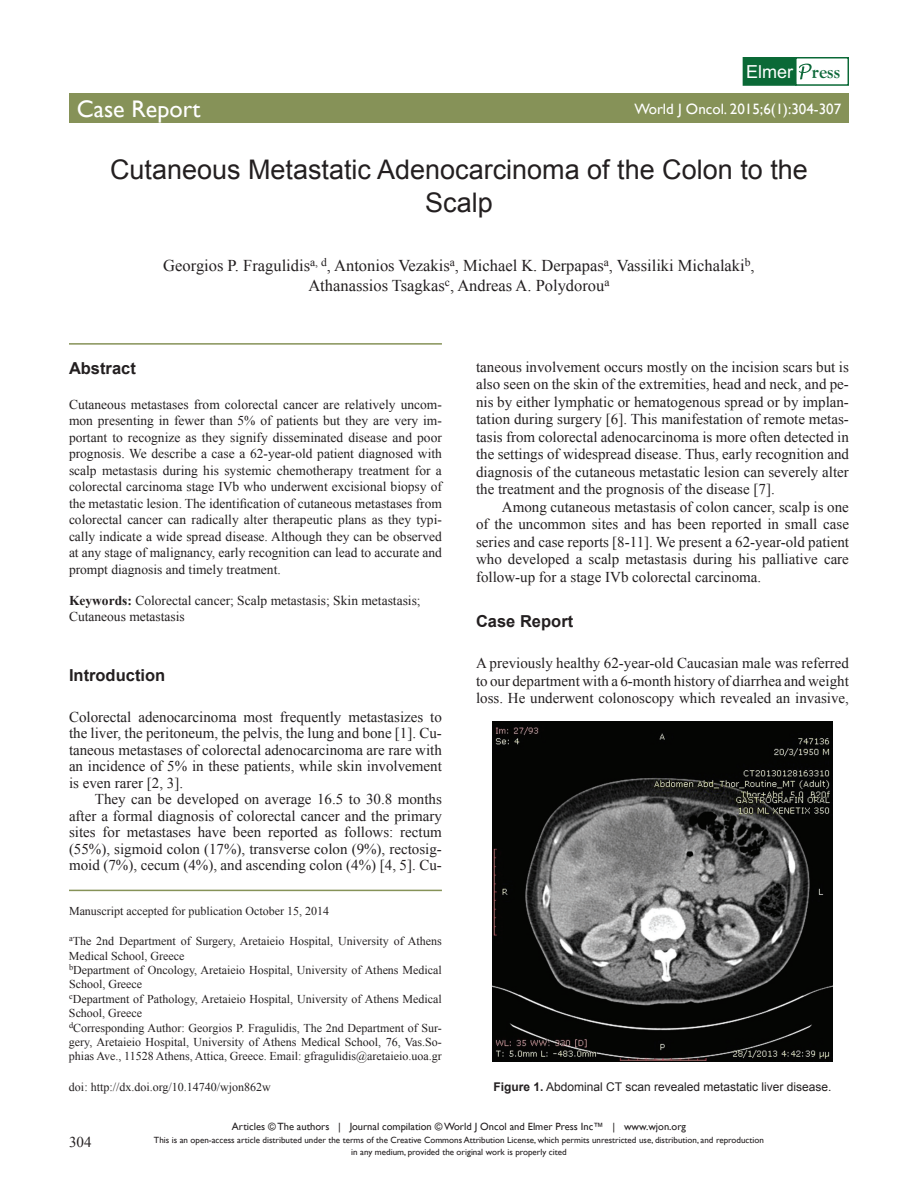
<style>
.page{position:relative;width:918px;height:1188px;background:#fff}
.page>*{position:absolute;margin:0;border:0;box-sizing:border-box;transform-origin:0 0}
.t1{font:27px/33px "Arial";color:#231f20;text-align:center}
.t2{font:24px "Gill Sans";color:#fff}
.t3{font:18px "Arial";color:#fff}
.t4{font:16.5px/19.8px "Times New Roman";color:#231f20;text-align:center}
.t5{font:700 16.5px "Arial";color:#231f20}
.t6{font:15px/17.5px "Times New Roman";color:#231f20;text-align:justify}
.t7{font:15px "Gill Sans";color:#fff}
.t8{font:13.5px/16.5px "Times New Roman";color:#231f20;text-align:justify}
.t9{font:12px/14.4px "Times New Roman";color:#231f20}
.t10{font:12px "Arial";color:#231f20}
.t11{font:10.5px "Gill Sans";color:#231f20}
.t12{font:9px/12px "Gill Sans";color:#231f20;text-align:center}
.s1{font-family:"Goudy Old Style T";font-weight:700;font-size:19.5px;color:#0f693b}
.s2{font-weight:700}
</style>
<div class="page">
<hr style="left:69px;top:343px;width:373px;height:2px;background:#869258">
<div style="left:69px;top:94px;width:390px;height:29px;background:#869258"></div>
<div style="left:459px;top:94px;width:390px;height:29px;background:#869258"></div>
<div style="left:743px;top:58px;width:53px;height:27px;background:#0a6936"></div>
<div style="left:743px;top:57px;width:54px;height:29px;border:2px solid #0a6936"></div>
<div style="left:795px;top:57px;width:54px;height:29px;border:2px solid #0a6936"></div>
<svg style="left:800px;top:64px;width:12px;height:15px"></svg>
<div style="left:743px;top:65px;width:53px;height:16px;background:#0a6936"></div>
<hr style="left:69px;top:890px;width:373px;height:1px;background:#869258">
<img style="left:492px;top:722px;width:341px;height:340px">
<p class="t3" style="left:746px;top:60px;width:96px">Elmer <span class="s1">ress</span></p>
<h2 class="t2" style="left:77px;top:95px;width:125px">Case Report</h2>
<p class="t7" style="left:634px;top:100px;width:208px">World J Oncol. 2015;6(1):304-307</p>
<h1 class="t1" style="left:110px;top:153px;width:699px">Cutaneous Metastatic Adenocarcinoma of the Colon to the<br>Scalp</h1>
<p class="t4" style="left:163px;top:255px;width:593px">Georgios P. Fragulidis<sup>a,</sup> <sup>d</sup>, Antonios Vezakis<sup>a</sup>, Michael K. Derpapas<sup>a</sup>, Vassiliki Michalaki<sup>b</sup>,<br>Athanassios Tsagkas<sup>c</sup>, Andreas A. Polydorou<sup>a</sup></p>
<p class="t5" style="left:69px;top:356px;width:68px">Abstract</p>
<p class="t8" style="left:69px;top:396px;width:374px">Cutaneous metastases from colorectal cancer are relatively uncom&shy;mon presenting in fewer than 5% of patients but they are very im&shy;portant to recognize as they signify disseminated disease and poor prognosis. We describe a case a 62-year-old patient diagnosed with scalp metastasis during his systemic chemotherapy treatment for a colorectal carcinoma stage IVb who underwent excisional biopsy of the metastatic lesion. The identification of cutaneous metastases from colorectal cancer can radically alter therapeutic plans as they typi&shy;cally indicate a wide spread disease. Although they can be observed at any stage of malignancy, early recognition can lead to accurate and prompt diagnosis and timely treatment.</p>
<p class="t8" style="left:69px;top:592px;width:353px"><span class="s2">Keywords:</span> Colorectal cancer; Scalp metastasis; Skin metastasis;<br>Cutaneous metastasis</p>
<p class="t5" style="left:69px;top:664px;width:98px">Introduction</p>
<p class="t6" style="left:69px;top:708px;width:374px;line-height:16.5px">Colorectal adenocarcinoma most frequently metastasizes to the liver, the peritoneum, the pelvis, the lung and bone [1]. Cu&shy;taneous metastases of colorectal adenocarcinoma are rare with an incidence of 5% in these patients, while skin involvement is even rarer [2, 3].</p>
<p class="t6" style="left:69px;top:791px;width:374px;line-height:16.5px;text-indent:26px">They can be developed on average 16.5 to 30.8 months after a formal diagnosis of colorectal cancer and the primary sites for metastases have been reported as follows: rectum (55%), sigmoid colon (17%), transverse colon (9%), rectosig&shy;moid (7%), cecum (4%), and ascending colon (4%) [4, 5]. Cu-</p>
<p class="t6" style="left:476px;top:358px;width:374px">taneous involvement occurs mostly on the incision scars but is also seen on the skin of the extremities, head and neck, and pe&shy;nis by either lymphatic or hematogenous spread or by implan&shy;tation during surgery [6]. This manifestation of remote metas&shy;tasis from colorectal adenocarcinoma is more often detected in the settings of widespread disease. Thus, early recognition and diagnosis of the cutaneous metastatic lesion can severely alter the treatment and the prognosis of the disease [7].</p>
<p class="t6" style="left:476px;top:498px;width:374px;text-indent:26px">Among cutaneous metastasis of colon cancer, scalp is one of the uncommon sites and has been reported in small case series and case reports [8-11]. We present a 62-year-old patient who developed a scalp metastasis during his palliative care follow-up for a stage IVb colorectal carcinoma.</p>
<p class="t5" style="left:476px;top:609px;width:99px">Case Report</p>
<p class="t6" style="left:476px;top:654px;width:374px">A previously healthy 62-year-old Caucasian male was referred to our department with a 6-month history of diarrhea and weight loss. He underwent colonoscopy which revealed an invasive,</p>
<p class="t9" style="left:69px;top:903px;width:262px">Manuscript accepted for publication October 15, 2014</p>
<p class="t9" style="left:69px;top:934px;width:374px"><sup>a</sup>The 2nd Department of Surgery, Aretaieio Hospital, University of Athens Medical School, Greece<br><sup>b</sup>Department of Oncology, Aretaieio Hospital, University of Athens Medical School, Greece<br><sup>c</sup>Department of Pathology, Aretaieio Hospital, University of Athens Medical School, Greece<br><sup>d</sup>Corresponding Author: Georgios P. Fragulidis, The 2nd Department of Sur&shy;gery, Aretaieio Hospital, University of Athens Medical School, 76, Vas.So&shy;phias Ave., 11528 Athens, Attica, Greece. Email: gfragulidis@aretaieio.uoa.gr</p>
<p class="t9" style="left:69px;top:1079px;width:203px">doi: http://dx.doi.org/10.14740/wjon862w</p>
<p class="t10" style="left:494px;top:1078px;width:339px"><span class="s2">Figure 1.</span> Abdominal CT scan revealed metastatic liver disease.</p>
<p class="t6" style="left:69px;top:1133px;width:24px">304</p>
<p class="t11" style="left:232px;top:1120px;width:456px">Articles © The authors | Journal compilation © World J Oncol and Elmer Press Inc™ | www.wjon.org</p>
<p class="t12" style="left:154px;top:1134px;width:612px">This is an open-access article distributed under the terms of the Creative Commons Attribution License, which permits unrestricted use, distribution, and reproduction in any medium, provided the original work is properly cited</p>
</div>
